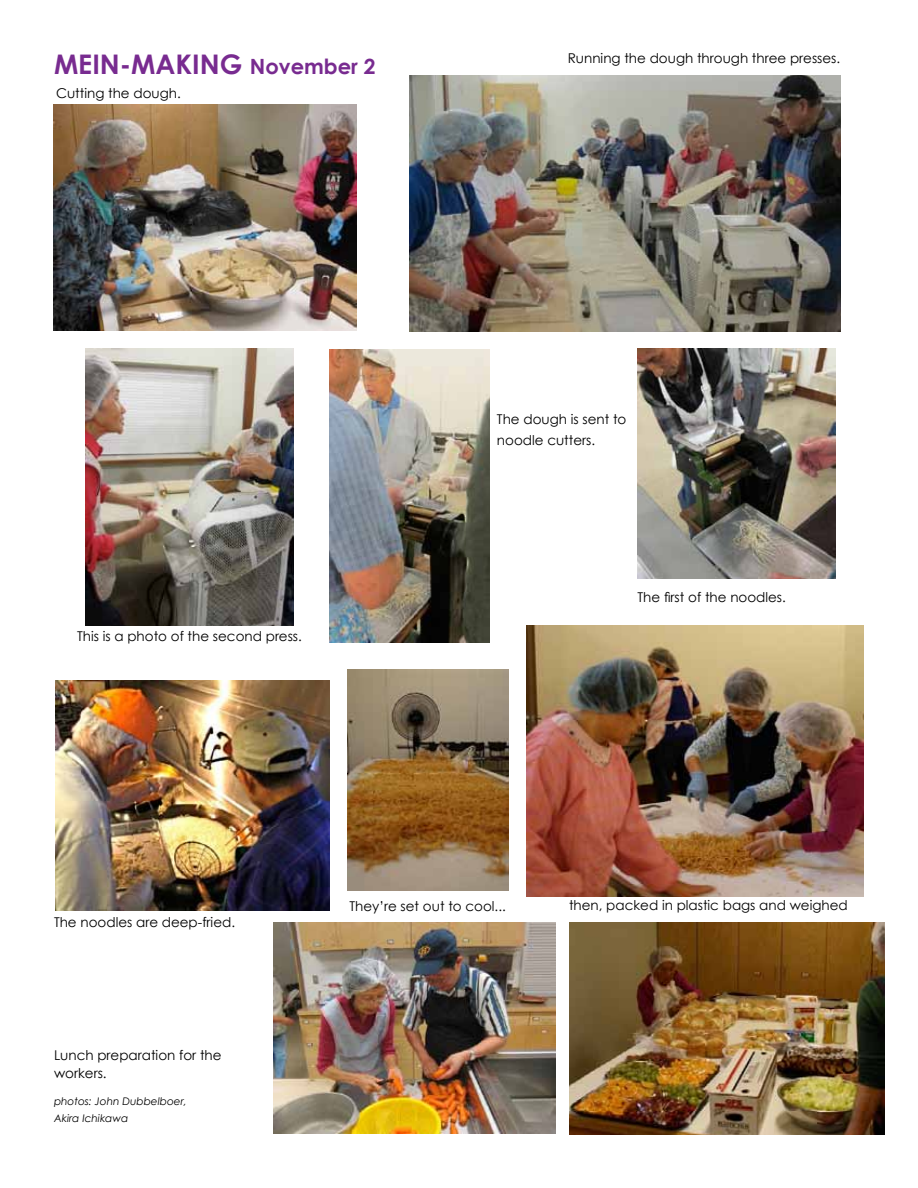
<style>
.page{position:relative;width:918px;height:1188px;background:#fff}
.page>*{position:absolute;margin:0;border:0;box-sizing:border-box;transform-origin:0 0}
.t1{font:700 27px "Century Gothic";color:#782b90}
.t2{font:13.5px/21px "Century Gothic";color:#000}
.t3{font:italic 10.5px/16.5px "Century Gothic";color:#000}
.s1{font-size:21px}
</style>
<div class="page">
<img style="left:54px;top:104px;width:302px;height:226px">
<img style="left:638px;top:348px;width:198px;height:230px">
<img style="left:86px;top:348px;width:208px;height:277px">
<img style="left:329px;top:350px;width:160px;height:293px">
<img style="left:274px;top:923px;width:281px;height:211px">
<img style="left:410px;top:75px;width:430px;height:257px">
<img style="left:55px;top:681px;width:274px;height:230px">
<img style="left:569px;top:923px;width:315px;height:212px">
<img style="left:348px;top:670px;width:161px;height:221px">
<img style="left:526px;top:625px;width:338px;height:272px">
<h1 class="t1" style="left:54px;top:47px;width:323px">MEIN-MAKING <span class="s1">November 2</span></h1>
<p class="t2" style="left:56px;top:82px;width:126px">Cutting the dough.</p>
<p class="t2" style="left:568px;top:48px;width:274px">Running the dough through three presses.</p>
<p class="t2" style="left:77px;top:625px;width:226px">This is a photo of the second press.</p>
<p class="t2" style="left:497px;top:408px;width:131px">The dough is sent to noodle cutters.</p>
<p class="t2" style="left:638px;top:586px;width:150px">The first of the noodles.</p>
<p class="t2" style="left:54px;top:912px;width:183px">The noodles are deep-fried.</p>
<p class="t2" style="left:54px;top:1046px;width:169px;line-height:18px">Lunch preparation for the workers.</p>
<p class="t3" style="left:54px;top:1093px;width:134px">photos: John Dubbelboer,<br>Akira Ichikawa</p>
<p class="t2" style="left:349px;top:895px;width:158px">They’re set out to cool...</p>
<p class="t2" style="left:569px;top:894px;width:280px">then, packed in plastic bags and weighed</p>
</div>
